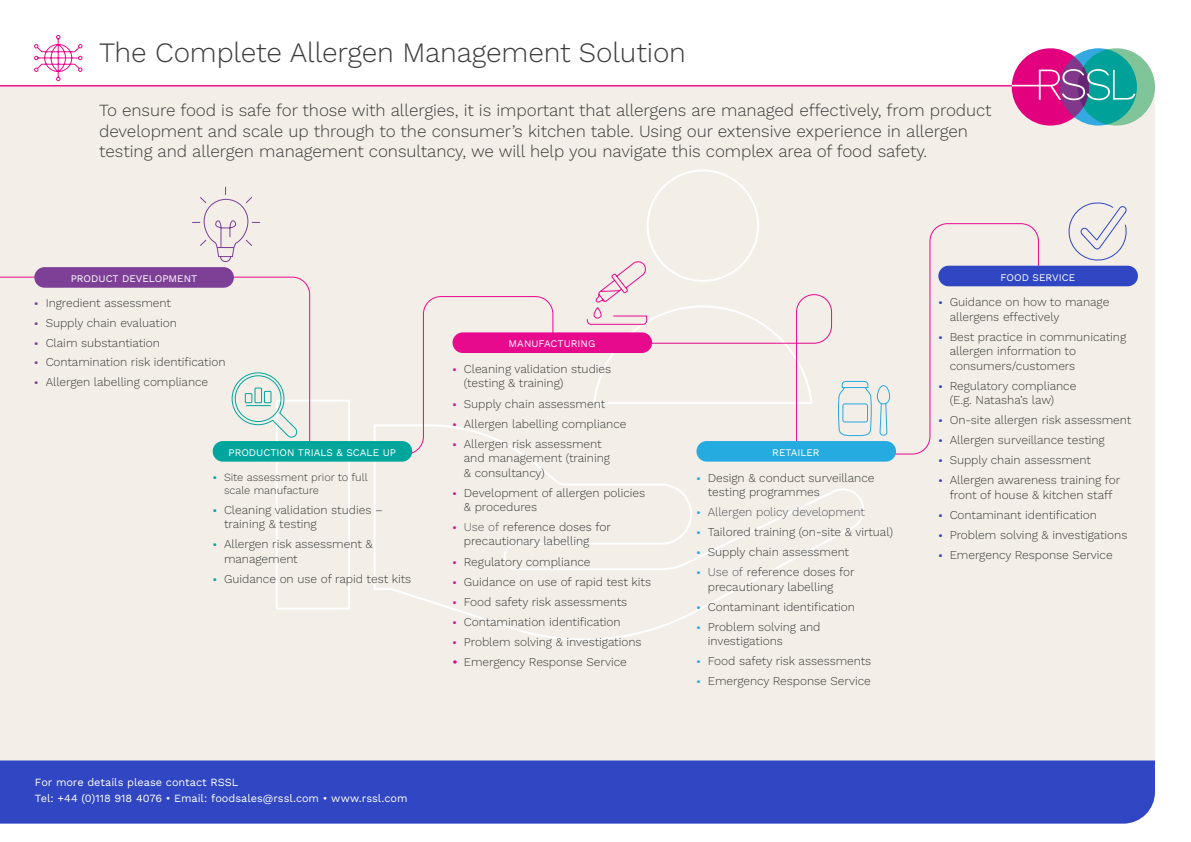
<style>
.page{position:relative;width:1191px;height:842px;background:#fff}
.page>*{position:absolute;margin:0;border:0;box-sizing:border-box;transform-origin:0 0}
.t1{font:300 28px "Work Sans";letter-spacing:-.005em;color:#3c3c3b}
.t2{font:300 17px/20.4px "Work Sans";letter-spacing:-.005em;color:#3c3c3b}
.t3{font:300 12px/14.4px "Work Sans";letter-spacing:-.005em;color:#3c3c3b}
.t4{font:300 12px "Work Sans";letter-spacing:-.01em;color:#58595b}
.t5{font:11px/16px "Work Sans";letter-spacing:-.005em;color:#fff}
.t6{font:300 11px/13.2px "Work Sans";letter-spacing:-.005em;color:#3c3c3b}
.t7{font:10.1px "Work Sans";color:#fff}
.s1{font-weight:600;font-size:10px;color:#7d4096}
.s2{font-weight:600;font-size:10px;color:#00a69c}
.s3{font-weight:600;font-size:10px;color:#e80a8c}
.s4{color:#58595b}
.s5{font-weight:600;color:#e80a8c}
.s6{font-weight:600;font-size:10px;color:#26abe0}
.s7{font-weight:600;font-size:10px;color:#3046c2}
</style>
<div class="page">
<div style="left:0;top:85px;width:1155px;height:698px;background:#f3eee8"></div>
<svg style="left:276px;top:169px;width:588px;height:472px"></svg>
<svg style="left:0;top:223px;width:1039px;height:232px"></svg>
<div style="left:0;top:760px;width:1155px;height:64px;background:#3046c2"></div>
<hr style="left:0;top:85px;width:1038px;height:1px;background:#e80a8c">
<svg style="left:1011px;top:48px;width:144px;height:78px"></svg>
<svg style="left:34px;top:35px;width:48px;height:46px"></svg>
<svg style="left:838px;top:381px;width:52px;height:56px"></svg>
<svg style="left:231px;top:372px;width:67px;height:66px"></svg>
<div style="left:235px;top:375px;width:46px;height:47px;border:1px solid #00a69c;border-radius:50%"></div>
<svg style="left:192px;top:187px;width:68px;height:75px"></svg>
<div style="left:34px;top:267px;width:200px;height:21px;background:#7d4096;border-radius:10px"></div>
<div style="left:213px;top:441px;width:199px;height:21px;background:#00a69c;border-radius:10px"></div>
<div style="left:696px;top:441px;width:200px;height:21px;background:#26abe0;border-radius:10px"></div>
<div style="left:452px;top:332px;width:200px;height:21px;background:#e80a8c;border-radius:10px"></div>
<div style="left:938px;top:266px;width:200px;height:20px;background:#3046c2;border-radius:10px"></div>
<svg style="left:1068px;top:202px;width:59px;height:59px"></svg>
<svg style="left:587px;top:260px;width:60px;height:65px"></svg>
<h1 class="t1" style="left:99px;top:31px;width:588px">The Complete Allergen Management Solution</h1>
<p class="t2" style="left:99px;top:100px;width:894px">To ensure food is safe for those with allergies, it is important that allergens are managed effectively, from product development and scale up through to the consumer’s kitchen table. Using our extensive experience in allergen testing and allergen management consultancy, we will help you navigate this complex area of food safety.</p>
<p class="t7" style="left:71px;top:271px;width:128px">PRODUCT DEVELOPMENT</p>
<p class="t3" style="left:34px;top:296px;width:138px"><span class="s1">•</span> Ingredient assessment</p>
<p class="t3" style="left:34px;top:315px;width:144px"><span class="s1">•</span> Supply chain evaluation</p>
<p class="t3" style="left:34px;top:335px;width:127px"><span class="s1">•</span> Claim substantiation</p>
<p class="t3" style="left:34px;top:355px;width:193px"><span class="s1">•</span> Contamination risk identification</p>
<p class="t3" style="left:34px;top:374px;width:175px"><span class="s1">•</span> Allergen labelling compliance</p>
<p class="t7" style="left:228px;top:445px;width:169px">PRODUCTION TRIALS &amp; SCALE UP</p>
<p class="t6" style="left:224px;top:470px;width:145px;text-indent:-11px"><span class="s2">•</span> Site assessment prior to full scale manufacture</p>
<p class="t3" style="left:224px;top:502px;width:160px;text-indent:-11px"><span class="s2">•</span> Cleaning validation studies – training &amp; testing</p>
<p class="t3" style="left:224px;top:536px;width:150px;text-indent:-11px"><span class="s2">•</span> Allergen risk assessment &amp; management</p>
<p class="t3" style="left:213px;top:571px;width:200px"><span class="s2">•</span> Guidance on use of rapid test kits</p>
<p class="t7" style="left:508px;top:336px;width:88px">MANUFACTURING</p>
<p class="t3" style="left:464px;top:361px;width:149px;text-indent:-11px"><span class="s3">•</span> Cleaning validation studies (testing &amp; training)</p>
<p class="t3" style="left:452px;top:396px;width:154px"><span class="s3">•</span> Supply chain assessment</p>
<p class="t3" style="left:452px;top:416px;width:175px"><span class="s3">•</span> Allergen labelling compliance</p>
<p class="t3" style="left:464px;top:436px;width:148px;text-indent:-11px"><span class="s3">•</span> Allergen risk assessment and management (training &amp; consultancy)</p>
<p class="t3" style="left:464px;top:485px;width:183px;text-indent:-11px"><span class="s3">•</span> Development of allergen policies &amp; procedures</p>
<p class="t3" style="left:464px;top:519px;width:148px;text-indent:-11px"><span class="s3">•</span> <span class="s4">Use of</span> reference doses for precautionary labelling</p>
<p class="t3" style="left:452px;top:554px;width:140px"><span class="s3">•</span> Regulatory compliance</p>
<p class="t3" style="left:452px;top:574px;width:200px"><span class="s3">•</span> Guidance on use of rapid test kits</p>
<p class="t3" style="left:452px;top:594px;width:176px"><span class="s3">•</span> Food safety risk assessments</p>
<p class="t3" style="left:452px;top:614px;width:170px"><span class="s3">•</span> Contamination identification</p>
<p class="t3" style="left:452px;top:634px;width:191px"><span class="s3">•</span> Problem solving &amp; investigations</p>
<p class="t3" style="left:452px;top:654px;width:176px"><span class="s5">•</span> Emergency Response Service</p>
<p class="t5" style="left:35px;top:773px;width:374px">For more details please contact RSSL<br>Tel: +44 (0)118 918 4076 • Email: foodsales@rssl.com • www.rssl.com</p>
<p class="t7" style="left:772px;top:445px;width:49px">RETAILER</p>
<p class="t3" style="left:708px;top:470px;width:168px;text-indent:-11px"><span class="s6">•</span> Design &amp; conduct surveillance testing programmes</p>
<p class="t4" style="left:696px;top:503px;width:170px"><span class="s6">•</span> Allergen policy development</p>
<p class="t3" style="left:696px;top:524px;width:198px"><span class="s6">•</span> Tailored training (on-site &amp; virtual)</p>
<p class="t3" style="left:696px;top:544px;width:154px"><span class="s6">•</span> Supply chain assessment</p>
<p class="t3" style="left:708px;top:565px;width:148px;text-indent:-11px"><span class="s6">•</span> <span class="s4">Use of</span> reference doses for precautionary labelling</p>
<p class="t3" style="left:696px;top:599px;width:160px"><span class="s6">•</span> Contaminant identification</p>
<p class="t3" style="left:708px;top:619px;width:114px;text-indent:-11px"><span class="s6">•</span> Problem solving and investigations</p>
<p class="t3" style="left:696px;top:654px;width:176px"><span class="s6">•</span> Food safety risk assessments</p>
<p class="t3" style="left:696px;top:674px;width:176px"><span class="s6">•</span> Emergency Response Service</p>
<p class="t7" style="left:1000px;top:270px;width:76px">FOOD SERVICE</p>
<p class="t3" style="left:949px;top:295px;width:161px;text-indent:-11px"><span class="s7">•</span> Guidance on how to manage allergens effectively</p>
<p class="t3" style="left:949px;top:329px;width:178px;text-indent:-11px"><span class="s7">•</span> Best practice in communicating allergen information to consumers/customers</p>
<p class="t3" style="left:949px;top:378px;width:128px;text-indent:-11px"><span class="s7">•</span> Regulatory compliance (E.g. Natasha’s law)</p>
<p class="t3" style="left:938px;top:412px;width:194px"><span class="s7">•</span> On-site allergen risk assessment</p>
<p class="t3" style="left:938px;top:432px;width:168px"><span class="s7">•</span> Allergen surveillance testing</p>
<p class="t3" style="left:938px;top:453px;width:154px"><span class="s7">•</span> Supply chain assessment</p>
<p class="t3" style="left:938px;top:473px;width:183px;text-align:center"><span class="s7">•</span> Allergen awareness training for front of house &amp; kitchen staff</p>
<p class="t3" style="left:938px;top:507px;width:160px"><span class="s7">•</span> Contaminant identification</p>
<p class="t3" style="left:938px;top:527px;width:191px"><span class="s7">•</span> Problem solving &amp; investigations</p>
<p class="t3" style="left:938px;top:547px;width:176px"><span class="s7">•</span> Emergency Response Service</p>
</div>
